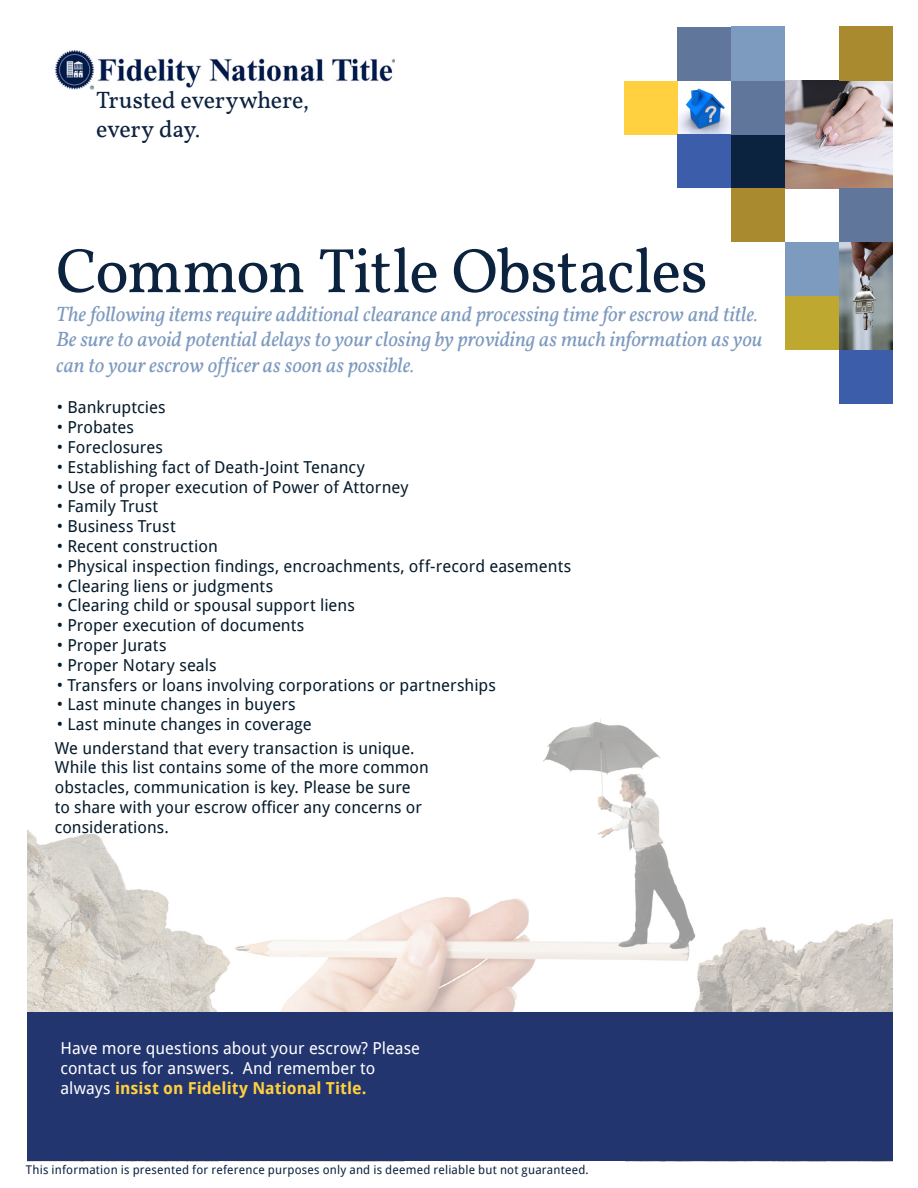
<style>
.page{position:relative;width:918px;height:1188px;background:#fff}
.page>*{position:absolute;margin:0;border:0;box-sizing:border-box;transform-origin:0 0}
.t1{font:63px "Vollkorn";letter-spacing:-.02em;color:#0c2340}
.t2{font:24px/28.8px "Vollkorn";letter-spacing:-.01em;color:#0c223f}
.t3{font:italic 21px/25.2px "Vollkorn";letter-spacing:-.005em;color:#7e9abf}
.t4{font:16.5px/19.8px "Droid Sans";color:#061b2b}
.t5{font:16.5px/19.8px "Droid Sans";letter-spacing:.005em;color:#fff}
.t6{font:12px "Droid Sans";letter-spacing:.015em;color:#0c2340}
.s1{font-weight:700;color:#ffd03e}
</style>
<div class="page">
<img style="left:27px;top:719px;width:865px;height:293px">
<img style="left:839px;top:242px;width:54px;height:108px">
<img style="left:678px;top:88px;width:53px;height:45px">
<img style="left:785px;top:81px;width:108px;height:107px">
<img style="left:55px;top:51px;width:339px;height:39px">
<div style="left:27px;top:1012px;width:865px;height:149px;background:#23356f"></div>
<div style="left:678px;top:27px;width:53px;height:54px;background:#60769b"></div>
<div style="left:731px;top:27px;width:54px;height:54px;background:#7d9bbf"></div>
<div style="left:839px;top:27px;width:54px;height:54px;background:#aa8a2f"></div>
<div style="left:731px;top:134px;width:54px;height:55px;background:#0c2340"></div>
<div style="left:731px;top:188px;width:54px;height:54px;background:#aa8a2f"></div>
<div style="left:839px;top:188px;width:54px;height:54px;background:#60769b"></div>
<div style="left:785px;top:242px;width:54px;height:54px;background:#7d9bbf"></div>
<div style="left:785px;top:296px;width:54px;height:54px;background:#bea830"></div>
<div style="left:839px;top:350px;width:54px;height:54px;background:#3c5daa"></div>
<div style="left:624px;top:81px;width:54px;height:53px;background:#ffd141"></div>
<div style="left:678px;top:134px;width:53px;height:54px;background:#3c5daa"></div>
<div style="left:731px;top:81px;width:54px;height:54px;background:#60769b"></div>
<h2 class="t2" style="left:96px;top:86px;width:215px">Trusted everywhere, every day.</h2>
<h1 class="t1" style="left:56px;top:233px;width:653px">Common Title Obstacles</h1>
<p class="t3" style="left:56px;top:302px;width:708px">The following items require additional clearance and processing time for escrow and title.<br>Be sure to avoid potential delays to your closing by providing as much information as you can to your escrow officer as soon as possible.</p>
<p class="t4" style="left:57px;top:397px;width:110px">• Bankruptcies</p>
<p class="t4" style="left:57px;top:417px;width:79px">• Probates</p>
<p class="t4" style="left:57px;top:437px;width:108px">• Foreclosures</p>
<p class="t4" style="left:57px;top:456px;width:310px">• Establishing fact of Death-Joint Tenancy</p>
<p class="t4" style="left:57px;top:476px;width:353px">• Use of proper execution of Power of Attorney</p>
<p class="t4" style="left:57px;top:496px;width:103px">• Family Trust</p>
<p class="t4" style="left:57px;top:516px;width:120px">• Business Trust</p>
<p class="t4" style="left:57px;top:536px;width:163px">• Recent construction</p>
<p class="t4" style="left:57px;top:555px;width:516px">• Physical inspection findings, encroachments, off-record easements</p>
<p class="t4" style="left:57px;top:575px;width:218px">• Clearing liens or judgments</p>
<p class="t4" style="left:57px;top:595px;width:300px">• Clearing child or spousal support liens</p>
<p class="t4" style="left:57px;top:615px;width:249px">• Proper execution of documents</p>
<p class="t4" style="left:57px;top:635px;width:111px">• Proper Jurats</p>
<p class="t4" style="left:57px;top:654px;width:161px">• Proper Notary seals</p>
<p class="t4" style="left:57px;top:674px;width:441px">• Transfers or loans involving corporations or partnerships</p>
<p class="t4" style="left:57px;top:694px;width:240px">• Last minute changes in buyers</p>
<p class="t4" style="left:57px;top:714px;width:256px">• Last minute changes in coverage</p>
<p class="t4" style="left:55px;top:737px;width:375px">We understand that every transaction is unique.<br>While this list contains some of the more common obstacles, communication is key. Please be sure to share with your escrow officer any concerns or considerations.</p>
<p class="t5" style="left:60px;top:1038px;width:361px">Have more questions about your escrow? Please contact us for answers. And remember to always <span class="s1">insist on Fidelity National Title.</span></p>
<p class="t6" style="left:26px;top:1161px;width:564px">This information is presented for reference purposes only and is deemed reliable but not guaranteed.</p>
</div>
